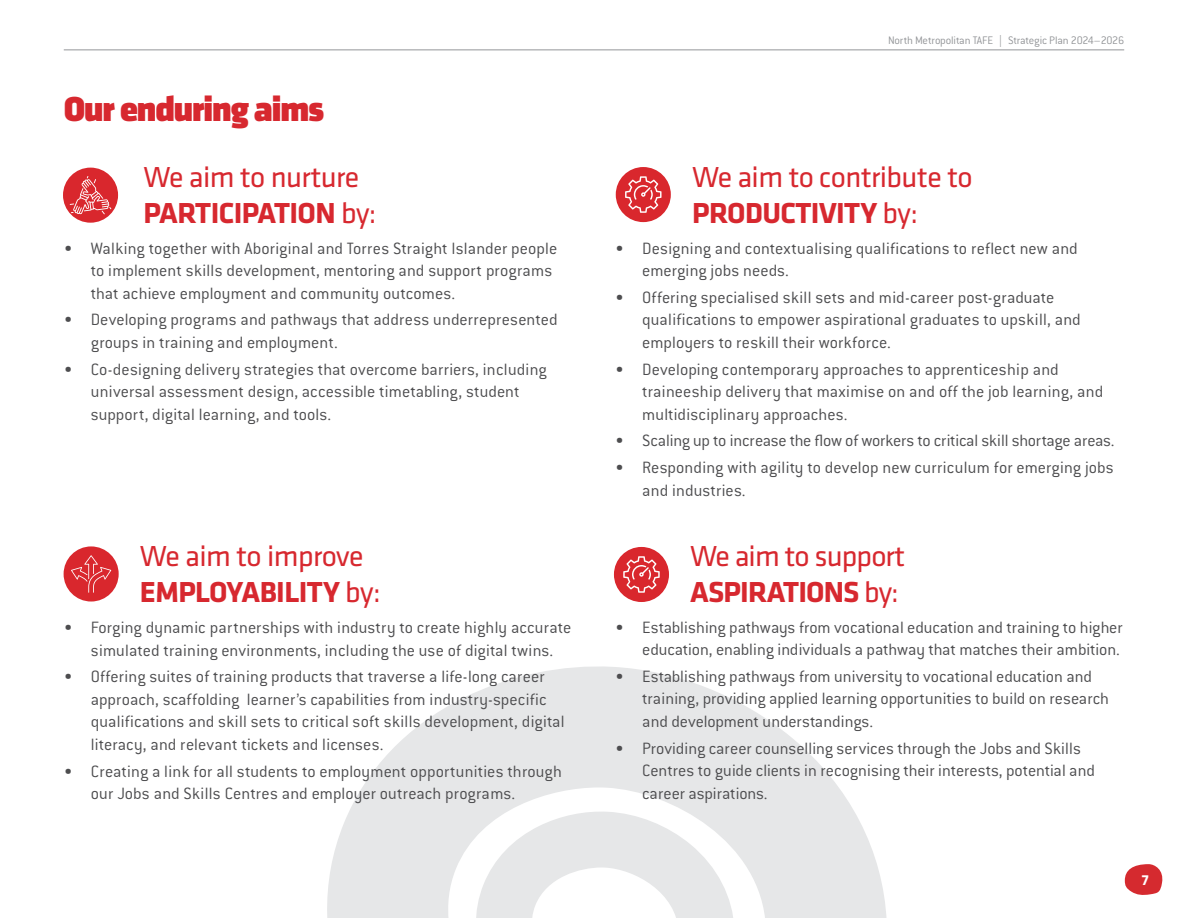
<style>
.page{position:relative;width:1188px;height:918px;background:#fff}
.page>*{position:absolute;margin:0;border:0;box-sizing:border-box;transform-origin:0 0}
.t1{font:36px "Klavika Display Bl";letter-spacing:-.03em;color:#d7282f}
.t2{font:30px/36px "Klavika";letter-spacing:-.02em;color:#d7282f}
.t3{font:300 18px/22.5px "Conduit ITC Std";letter-spacing:.005em;color:#4d4d4f}
.t4{font:700 15px "Klavika";color:#fff}
.t5{font:300 12px "Conduit ITC Std";letter-spacing:-.015em;color:#939598}
.s1{font-weight:700}
</style>
<div class="page">
<hr style="left:64px;top:50px;width:1060px;height:1px;background:#939598">
<svg style="left:1125px;top:864px;width:38px;height:31px"></svg>
<svg style="left:327px;top:666px;width:560px;height:252px;fill:#e6e7e8"></svg>
<div style="left:63px;top:168px;width:55px;height:55px;background:#d9272d;border-radius:50%"></div>
<svg style="left:70px;top:176px;width:41px;height:38px"></svg>
<div style="left:64px;top:546px;width:55px;height:56px;background:#d9272d;border-radius:50%"></div>
<svg style="left:71px;top:555px;width:40px;height:38px"></svg>
<div style="left:616px;top:167px;width:55px;height:55px;background:#d9272d;border-radius:50%"></div>
<svg style="left:625px;top:176px;width:37px;height:37px"></svg>
<div style="left:614px;top:547px;width:55px;height:55px;background:#d9272d;border-radius:50%"></div>
<svg style="left:623px;top:556px;width:37px;height:37px"></svg>
<h1 class="t1" style="left:64px;top:87px;width:262px">Our enduring aims</h1>
<h2 class="t2" style="left:144px;top:158px;width:234px">We aim to nurture<br><span class="s1">PARTICIPATION</span> by:</h2>
<p class="t3" style="left:91px;top:236px;width:468px;text-indent:-27px">• Walking together with Aboriginal and Torres Straight Islander people to implement skills development, mentoring and support programs that achieve employment and community outcomes.</p>
<p class="t3" style="left:91px;top:308px;width:468px;text-indent:-27px">• Developing programs and pathways that address underrepresented groups in training and employment.</p>
<p class="t3" style="left:91px;top:357px;width:457px;text-indent:-27px">• Co-designing delivery strategies that overcome barriers, including universal assessment design, accessible timetabling, student support, digital learning, and tools.</p>
<h2 class="t2" style="left:140px;top:537px;width:242px">We aim to improve<br><span class="s1">EMPLOYABILITY</span> by:</h2>
<p class="t3" style="left:64px;top:616px;width:509px;text-align:center">• Forging dynamic partnerships with industry to create highly accurate simulated training environments, including the use of digital twins.</p>
<p class="t3" style="left:91px;top:665px;width:475px;text-indent:-27px">• Offering suites of training products that traverse a life-long career approach, scaffolding learner’s capabilities from industry-specific qualifications and skill sets to critical soft skills development, digital literacy, and relevant tickets and licenses.</p>
<p class="t3" style="left:91px;top:759px;width:473px;text-indent:-27px">• Creating a link for all students to employment opportunities through our Jobs and Skills Centres and employer outreach programs.</p>
<p class="t5" style="left:888px;top:33px;width:238px">North Metropolitan TAFE | Strategic Plan 2024–2026</p>
<h2 class="t2" style="left:692px;top:158px;width:282px">We aim to contribute to<br><span class="s1">PRODUCTIVITY</span> by:</h2>
<p class="t3" style="left:642px;top:236px;width:437px;text-indent:-27px">• Designing and contextualising qualifications to reflect new and emerging jobs needs.</p>
<p class="t3" style="left:642px;top:285px;width:440px;text-indent:-27px">• Offering specialised skill sets and mid-career post-graduate qualifications to empower aspirational graduates to upskill, and employers to reskill their workforce.</p>
<p class="t3" style="left:642px;top:357px;width:463px;text-indent:-27px">• Developing contemporary approaches to apprenticeship and traineeship delivery that maximise on and off the job learning, and multidisciplinary approaches.</p>
<p class="t3" style="left:615px;top:429px;width:501px">• Scaling up to increase the flow of workers to critical skill shortage areas.</p>
<p class="t3" style="left:642px;top:456px;width:473px;text-indent:-27px">• Responding with agility to develop new curriculum for emerging jobs and industries.</p>
<h2 class="t2" style="left:690px;top:537px;width:217px">We aim to support<br><span class="s1">ASPIRATIONS</span> by:</h2>
<p class="t3" style="left:615px;top:615px;width:509px;text-align:right">• Establishing pathways from vocational education and training to higher education, enabling individuals a pathway that matches their ambition.</p>
<p class="t3" style="left:642px;top:664px;width:468px;text-indent:-27px">• Establishing pathways from university to vocational education and training, providing applied learning opportunities to build on research and development understandings.</p>
<p class="t3" style="left:642px;top:736px;width:454px;text-indent:-27px">• Providing career counselling services through the Jobs and Skills<br>Centres to guide clients in recognising their interests, potential and career aspirations.</p>
<p class="t4" style="left:1142px;top:869px;width:8px">7</p>
</div>
